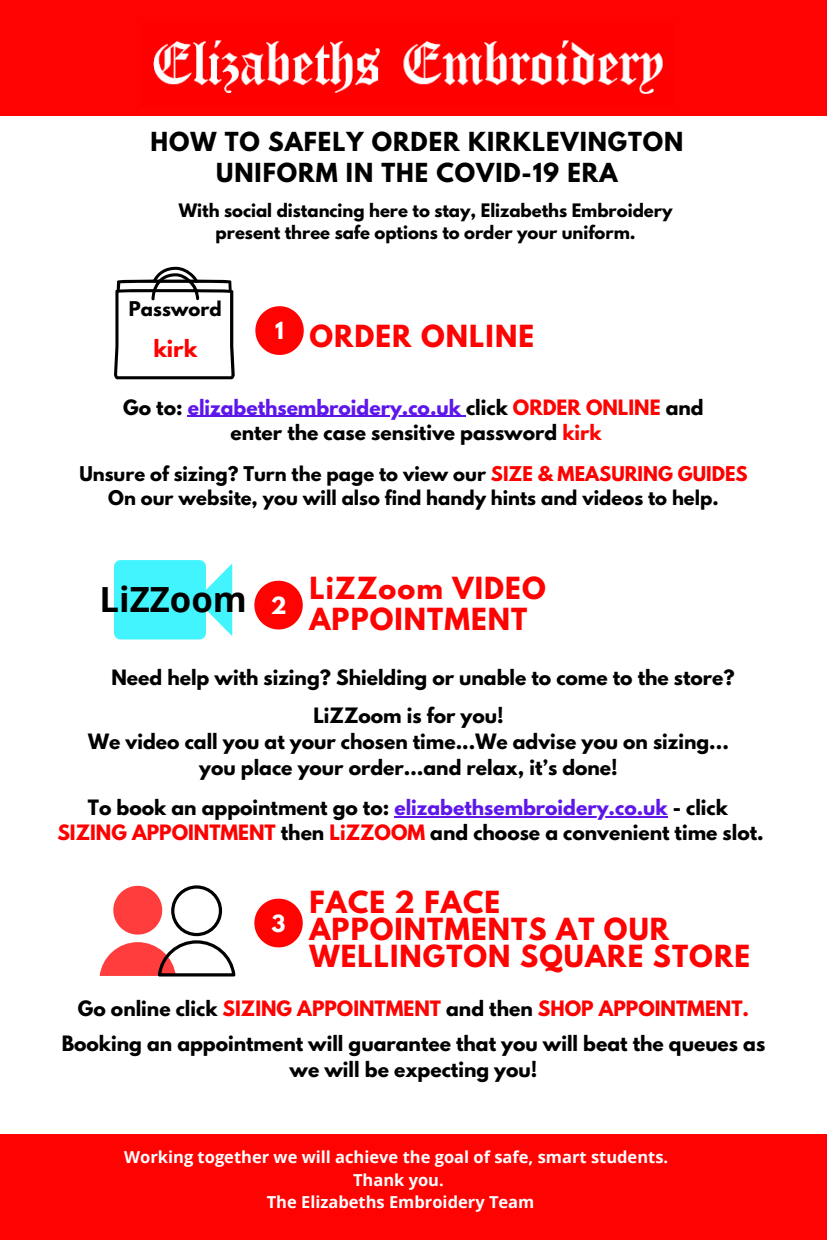
<style>
.page{position:relative;width:827px;height:1240px;background:#fff}
.page>*{position:absolute;margin:0;border:0;box-sizing:border-box;transform-origin:0 0}
.t1{font:700 34.65px "Open Sans";color:#000}
.t2{font:700 27px/27px "League Spartan";letter-spacing:.04em;color:#ff0202}
.t3{font:700 23.25px/31.5px "League Spartan";letter-spacing:.04em;color:#000;text-align:center}
.t4{font:700 21px "League Spartan";color:#f00}
.t5{font:700 21px "League Spartan";color:#fff}
.t6{font:700 18.75px/25.8px "League Spartan";color:#000;text-align:center}
.t7{font:700 18px/24.8px "League Spartan";color:#000;text-align:center}
.t8{font:700 16.5px/22.5px "League Spartan";color:#000;text-align:center}
.t9{font:700 16.5px/22.5px "Open Sans";color:#fff;text-align:center}
.s1{color:#5e17eb}
.s2{color:#ff0202}
.s3{color:#f00}
</style>
<div class="page">
<div style="left:0;top:1134px;width:827px;height:106px;background:#ff0202"></div>
<svg style="left:255px;top:306px;width:49px;height:49px"></svg>
<svg style="left:254px;top:581px;width:49px;height:48px"></svg>
<svg style="left:254px;top:898px;width:49px;height:49px"></svg>
<svg style="left:114px;top:560px;width:118px;height:79px"></svg>
<svg style="left:100px;top:885px;width:135px;height:91px"></svg>
<div style="left:0;top:0;width:827px;height:116px;background:#ff0202"></div>
<img style="left:153px;top:40px;width:510px;height:54px">
<svg style="left:114px;top:267px;width:121px;height:112px"></svg>
<hr style="left:188px;top:416px;width:278px;height:1px;background:#5e17eb">
<hr style="left:394px;top:816px;width:274px;height:2px;background:#5e17eb">
<p class="t3" style="left:151px;top:129px;width:534px">HOW TO SAFELY ORDER KIRKLEVINGTON<br>UNIFORM IN THE COVID-19 ERA</p>
<p class="t8" style="left:179px;top:201px;width:495px">With social distancing here to stay, Elizabeths Embroidery present three safe options to order your uniform.</p>
<p class="t7" style="left:129px;top:299px;width:94px">Password</p>
<p class="t4" style="left:153px;top:338px;width:45px">kirk</p>
<p class="t5" style="left:275px;top:320px;width:10px">1</p>
<h2 class="t2" style="left:309px;top:326px;width:226px">ORDER ONLINE</h2>
<p class="t6" style="left:123px;top:397px;width:582px;line-height:24.8px">Go to: <span class="s1">elizabethsembroidery.co.uk</span> click <span class="s2">ORDER ONLINE</span> and enter the case sensitive password <span class="s2">kirk</span></p>
<p class="t7" style="left:79px;top:463px;width:670px">Unsure of sizing? Turn the page to view our <span class="s3">SIZE &amp; MEASURING GUIDES<br></span>On our website, you will also find handy hints and videos to help.</p>
<h1 class="t1" style="left:99px;top:575px;width:149px">LiZZoom</h1>
<p class="t5" style="left:271px;top:595px;width:17px">2</p>
<h2 class="t2" style="left:309px;top:575px;width:238px;line-height:31.5px">LiZZoom VIDEO<br>APPOINTMENT</h2>
<p class="t6" style="left:111px;top:667px;width:625px">Need help with sizing? Shielding or unable to come to the store?</p>
<p class="t6" style="left:88px;top:705px;width:642px">LiZZoom is for you!<br>We video call you at your chosen time...We advise you on sizing... you place your order…and relax, it’s done!</p>
<p class="t6" style="left:57px;top:798px;width:708px;line-height:24.8px">To book an appointment go to: <span class="s1">elizabethsembroidery.co.uk</span> - click<br><span class="s3">SIZING APPOINTMENT</span> then <span class="s3">LiZZOOM</span> and choose a convenient time slot.</p>
<p class="t5" style="left:272px;top:913px;width:15px">3</p>
<h2 class="t2" style="left:309px;top:892px;width:442px">FACE 2 FACE<br>APPOINTMENTS AT OUR<br>WELLINGTON SQUARE STORE</h2>
<p class="t6" style="left:78px;top:998px;width:673px">Go online click <span class="s2">SIZING APPOINTMENT</span> and then <span class="s3">SHOP APPOINTMENT.</span></p>
<p class="t6" style="left:62px;top:1033px;width:705px">Booking an appointment will guarantee that you will beat the queues as we will be expecting you!</p>
<p class="t9" style="left:124px;top:1145px;width:545px">Working together we will achieve the goal of safe, smart students.<br>Thank you.<br>The Elizabeths Embroidery Team</p>
</div>
